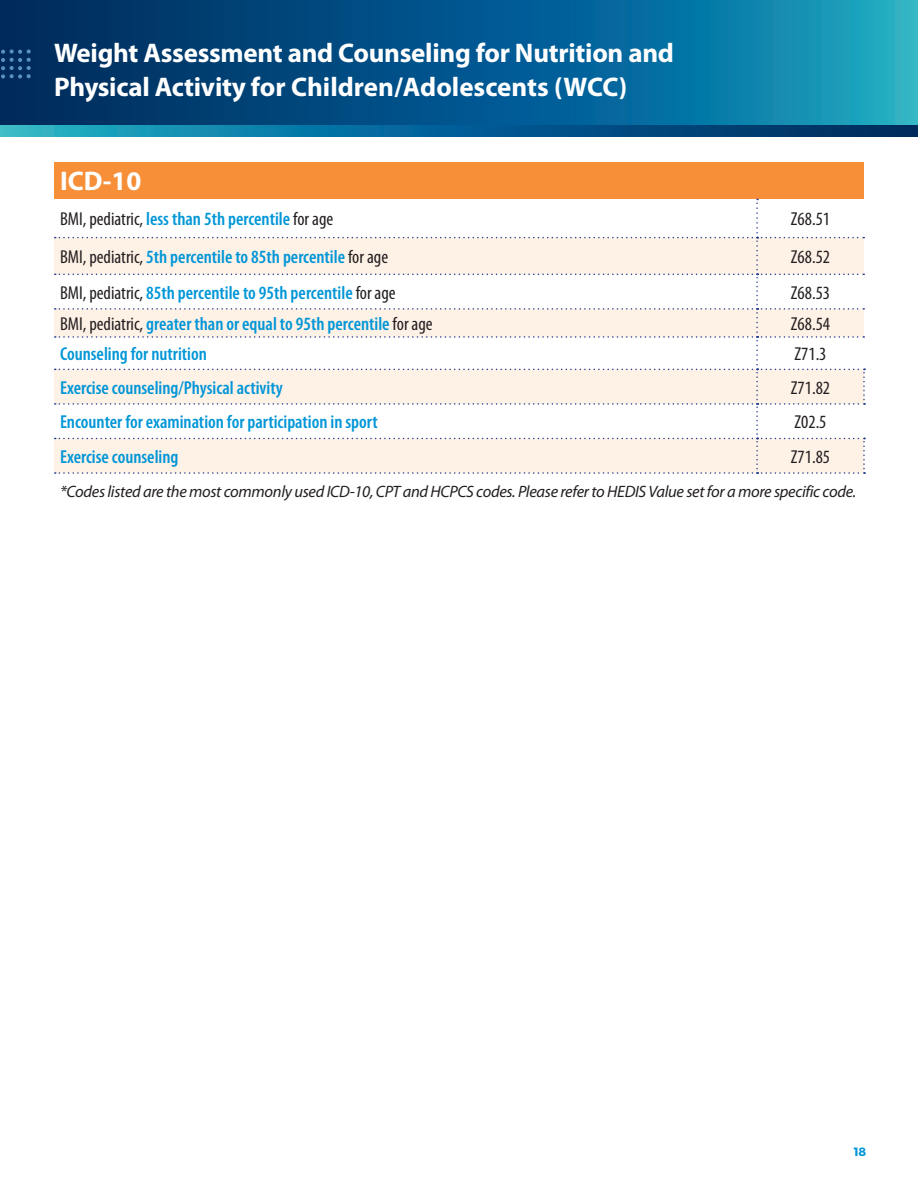
<style>
.page{position:relative;width:918px;height:1188px;background:#fff}
.page>*{position:absolute;margin:0;border:0;box-sizing:border-box;transform-origin:0 0}
.t1{font:700 27px/34.5px "Myriad Pro";letter-spacing:-.01em;color:#fff}
.t2{font:600 condensed 18.75px "Myriad Pro";color:#0196d7}
.t3{font:condensed 18.75px "Myriad Pro";color:#231f20}
.t4{font:italic 16.5px "Myriad Pro";letter-spacing:-.02em;color:#231f20}
.t5{font:700 12px "Montserrat";color:#0196d7}
.s1{font-weight:400;color:#231f20}
</style>
<div class="page">
<svg style="left:0;top:0;width:918px;height:125px;background:#065d8d"></svg>
<svg style="left:0;top:125px;width:918px;height:12px;background:#096693"></svg>
<svg style="left:1px;top:49px;width:30px;height:30px"></svg>
<div style="left:54px;top:162px;width:810px;height:37px;background:#f68f38"></div>
<svg style="left:55px;top:199px;width:810px;height:275px"></svg>
<h1 class="t1" style="left:54px;top:34px;width:622px">Weight Assessment and Counseling for Nutrition and<br>Physical Activity for Children/Adolescents (WCC)</h1>
<p class="t1" style="left:60px;top:163px;width:83px">ICD-10</p>
<p class="t2" style="left:60px;top:207px;width:275px"><span class="s1">BMI, pediatric,</span> less than 5th percentile <span class="s1">for age</span></p>
<p class="t3" style="left:791px;top:208px;width:41px">Z68.51</p>
<p class="t2" style="left:60px;top:245px;width:330px"><span class="s1">BMI, pediatric,</span> 5th percentile to 85th percentile <span class="s1">for age</span></p>
<p class="t3" style="left:791px;top:245px;width:41px">Z68.52</p>
<p class="t2" style="left:60px;top:281px;width:337px"><span class="s1">BMI, pediatric,</span> 85th percentile to 95th percentile <span class="s1">for age</span></p>
<p class="t3" style="left:791px;top:281px;width:41px">Z68.53</p>
<p class="t2" style="left:60px;top:312px;width:374px"><span class="s1">BMI, pediatric,</span> greater than or equal to 95th percentile <span class="s1">for age</span></p>
<p class="t3" style="left:791px;top:312px;width:41px">Z68.54</p>
<p class="t2" style="left:60px;top:342px;width:148px">Counseling for nutrition</p>
<p class="t3" style="left:795px;top:343px;width:34px">Z71.3</p>
<p class="t2" style="left:60px;top:376px;width:224px">Exercise counseling/Physical activity</p>
<p class="t3" style="left:791px;top:376px;width:41px">Z71.82</p>
<p class="t2" style="left:60px;top:410px;width:319px">Encounter for examination for participation in sport</p>
<p class="t3" style="left:795px;top:411px;width:34px">Z02.5</p>
<p class="t2" style="left:60px;top:445px;width:120px">Exercise counseling</p>
<p class="t3" style="left:791px;top:445px;width:41px">Z71.85</p>
<p class="t4" style="left:60px;top:482px;width:798px">*Codes listed are the most commonly used ICD-10, CPT and HCPCS codes. Please refer to HEDIS Value set for a more specific code.</p>
<p class="t5" style="left:854px;top:1144px;width:14px">18</p>
</div>
